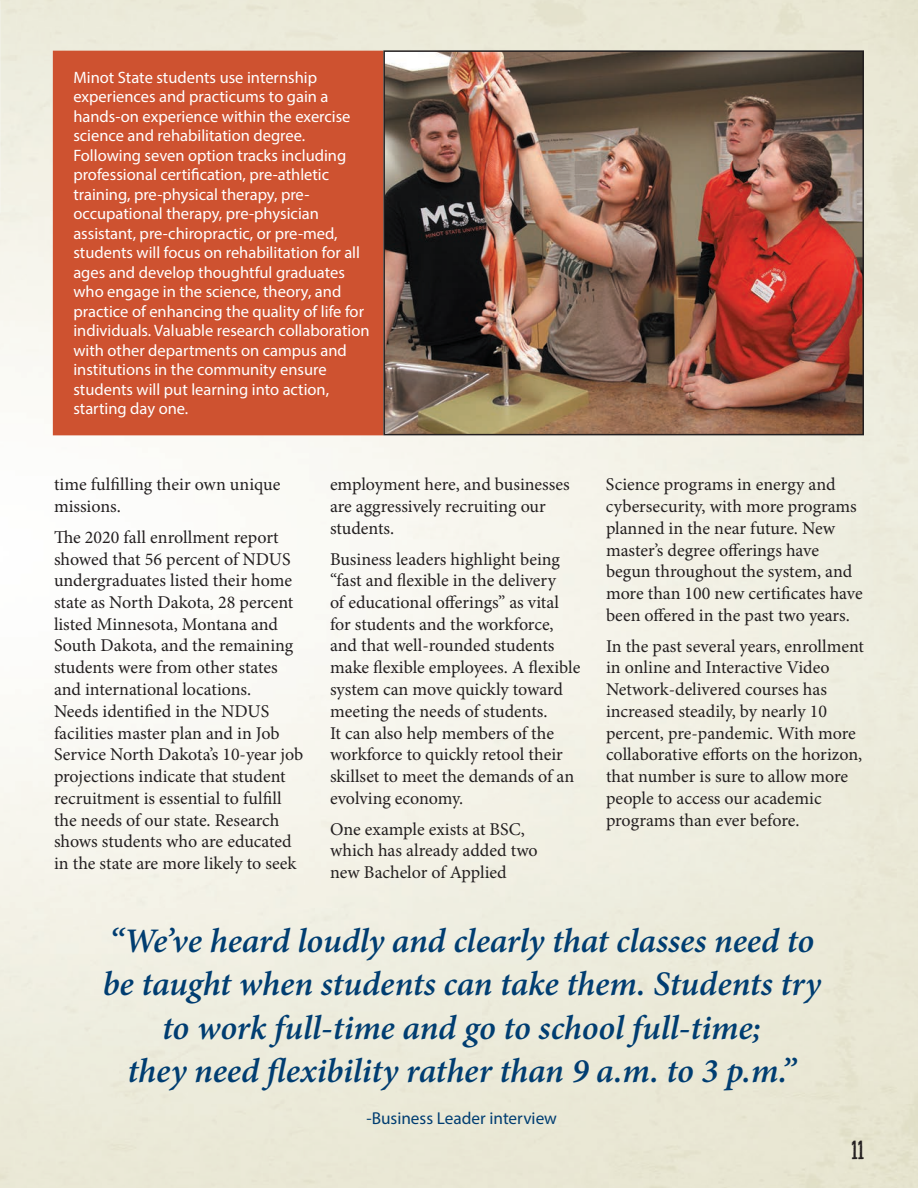
<style>
.page{position:relative;width:918px;height:1188px;background:#fff}
.page>*{position:absolute;margin:0;border:0;box-sizing:border-box;transform-origin:0 0}
.quote{font:italic 600 34.5px/43.5px "Minion Pro";letter-spacing:-.005em;color:#003d71;text-align:center}
.t1{font:28.5px "Roadkill";color:#231f20}
.Body_text_2019-21{font:18px/21.8px "Minion Pro";color:#231f20}
.quote_source{font:17.25px "Myriad Pro";color:#003d71}
.captions_2019-2021{font:16.5px/19.5px "Myriad Pro";color:#fff}
</style>
<div class="page">
<hr style="left:0;top:0;width:1px;height:227px;background:#f2f1e7">
<div style="left:53px;top:51px;width:330px;height:384px;background:#ce5230"></div>
<img style="left:386px;top:53px;width:475px;height:379px">
<div style="left:383px;top:50px;width:481px;height:385px;border:2px solid #231f20"></div>
<p class="captions_2019-2021" style="left:73px;top:67px;width:298px">Minot State students use internship experiences and practicums to gain a hands-on experience within the exercise science and rehabilitation degree.<br>Following seven option tracks including professional certification, pre-athletic training, pre-physical therapy, pre&shy;occupational therapy, pre-physician assistant, pre-chiropractic, or pre-med, students will focus on rehabilitation for all ages and develop thoughtful graduates who engage in the science, theory, and practice of enhancing the quality of life for individuals. Valuable research collaboration with other departments on campus and institutions in the community ensure students will put learning into action, starting day one.</p>
<p class="Body_text_2019-21" style="left:54px;top:474px;width:228px">time fulfilling their own unique missions.</p>
<p class="Body_text_2019-21" style="left:54px;top:526px;width:251px">The 2020 fall enrollment report showed that 56 percent of NDUS undergraduates listed their home state as North Dakota, 28 percent listed Minnesota, Montana and<br>South Dakota, and the remaining students were from other states and international locations.<br>Needs identified in the NDUS facilities master plan and in Job<br>Service North Dakota’s 10-year job projections indicate that student recruitment is essential to fulfill the needs of our state. Research shows students who are educated in the state are more likely to seek</p>
<p class="Body_text_2019-21" style="left:330px;top:474px;width:241px">employment here, and businesses are aggressively recruiting our students.</p>
<p class="Body_text_2019-21" style="left:330px;top:548px;width:252px">Business leaders highlight being “fast and flexible in the delivery<br>of educational offerings” as vital for students and the workforce, and that well-rounded students make flexible employees. A flexible system can move quickly toward meeting the needs of students.<br>It can also help members of the workforce to quickly retool their skillset to meet the demands of an evolving economy.</p>
<p class="Body_text_2019-21" style="left:330px;top:818px;width:209px">One example exists at BSC, which has already added two new Bachelor of Applied</p>
<p class="Body_text_2019-21" style="left:606px;top:474px;width:258px">Science programs in energy and cybersecurity, with more programs planned in the near future. New master’s degree offerings have begun throughout the system, and more than 100 new certificates have been offered in the past two years.</p>
<p class="Body_text_2019-21" style="left:606px;top:635px;width:260px">In the past several years, enrollment in online and Interactive Video<br>Network-delivered courses has increased steadily, by nearly 10 percent, pre-pandemic. With more collaborative efforts on the horizon, that number is sure to allow more people to access our academic programs than ever before.</p>
<p class="quote" style="left:102px;top:919px;width:720px">“We’ve heard loudly and clearly that classes need to be taught when students can take them. Students try to work full-time and go to school full-time;<br>they need flexibility rather than 9 a.m. to 3 p.m.”</p>
<p class="quote_source" style="left:366px;top:1107px;width:192px">-Business Leader interview</p>
<p class="t1" style="left:852px;top:1134px;width:14px">11</p>
</div>
